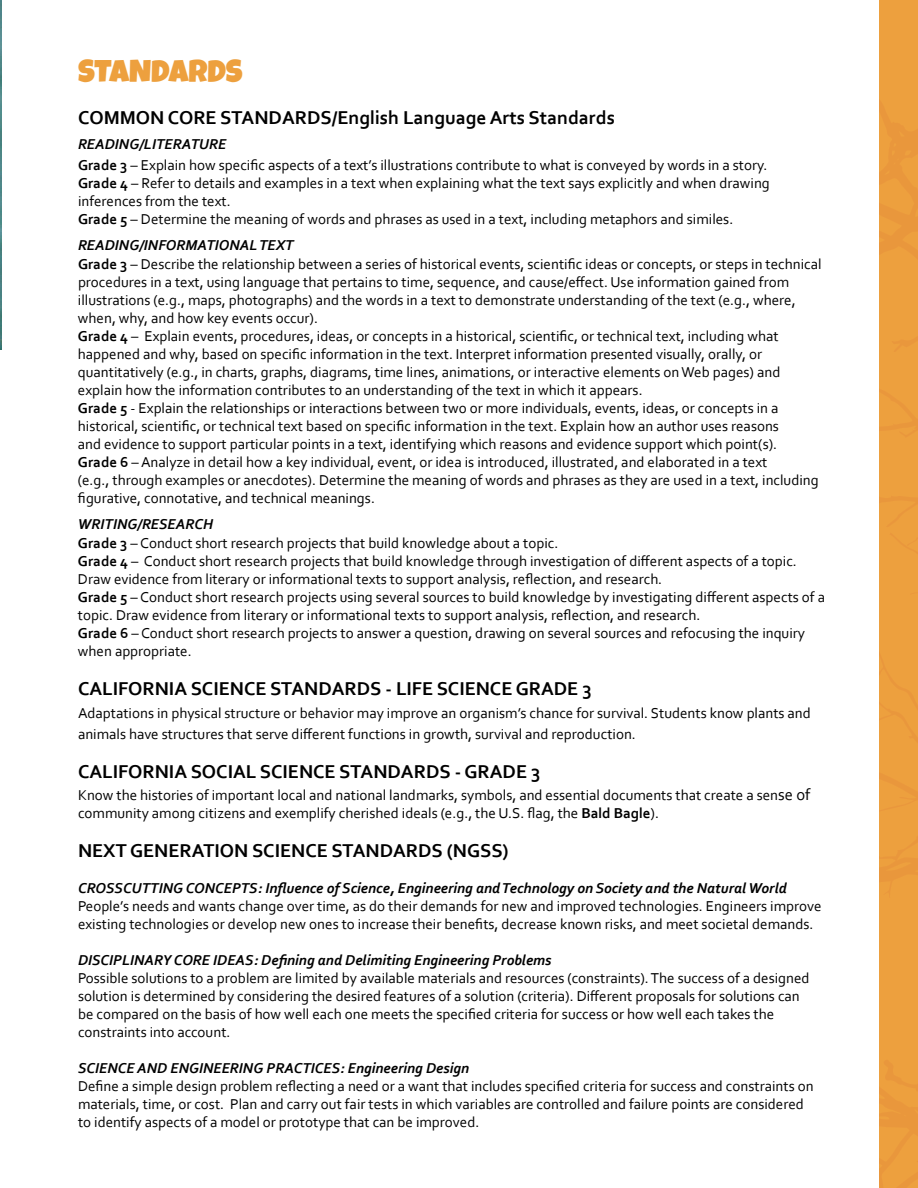
<style>
.page{position:relative;width:918px;height:1188px;background:#fff}
.page>*{position:absolute;margin:0;border:0;box-sizing:border-box;transform-origin:0 0}
.t1{font:31.5px "Luckiest Guy";color:#eda03e}
.t2{font:700 19.5px "Corbel";color:#000}
.t3{font:15px/18px "Corbel";color:#000}
.t4{font:italic 700 15px "Corbel";color:#000}
.s1{font-weight:700;font-style:italic}
.s2{font-weight:700}
.s3{font-size:16.5px}
</style>
<div class="page">
<img style="left:0;top:0;width:1px;height:349px">
<svg style="left:879px;top:0;width:39px;height:1188px;background:#ec9e3d"></svg>
<h1 class="t1" style="left:78px;top:50px;width:166px">STANDARDS</h1>
<h2 class="t2" style="left:78px;top:105px;width:538px">COMMON CORE STANDARDS/English Language Arts Standards</h2>
<p class="t3" style="left:78px;top:134px;width:691px;line-height:21px"><span class="s1">READING/LITERATURE<br></span><span class="s2">Grade 3</span> – Explain how specific aspects of a text’s illustrations contribute to what is conveyed by words in a story.</p>
<p class="t3" style="left:78px;top:174px;width:693px"><span class="s2">Grade 4</span> – Refer to details and examples in a text when explaining what the text says explicitly and when drawing inferences from the text.<br><span class="s2">Grade 5</span> – Determine the meaning of words and phrases as used in a text, including metaphors and similes.</p>
<p class="t3" style="left:78px;top:235px;width:745px;line-height:19.5px"><span class="s1">READING/INFORMATIONAL TEXT<br></span><span class="s2">Grade 3</span> – Describe the relationship between a series of historical events, scientific ideas or concepts, or steps in technical</p>
<p class="t3" style="left:78px;top:273px;width:742px">procedures in a text, using language that pertains to time, sequence, and cause/effect. Use information gained from illustrations (e.g., maps, photographs) and the words in a text to demonstrate understanding of the text (e.g., where, when, why, and how key events occur).<br><span class="s2">Grade 4</span> – Explain events, procedures, ideas, or concepts in a historical, scientific, or technical text, including what happened and why, based on specific information in the text. Interpret information presented visually, orally, or quantitatively (e.g., in charts, graphs, diagrams, time lines, animations, or interactive elements on Web pages) and explain how the information contributes to an understanding of the text in which it appears.<br><span class="s2">Grade 5</span> - Explain the relationships or interactions between two or more individuals, events, ideas, or concepts in a historical, scientific, or technical text based on specific information in the text. Explain how an author uses reasons<br>and evidence to support particular points in a text, identifying which reasons and evidence support which point(s).<br><span class="s2">Grade 6</span> – Analyze in detail how a key individual, event, or idea is introduced, illustrated, and elaborated in a text<br>(e.g., through examples or anecdotes). Determine the meaning of words and phrases as they are used in a text, including figurative, connotative, and technical meanings.</p>
<p class="t3" style="left:78px;top:514px;width:482px;line-height:19.5px"><span class="s1">WRITING/RESEARCH<br></span><span class="s2">Grade 3</span> – Conduct short research projects that build knowledge about a topic.</p>
<p class="t3" style="left:78px;top:552px;width:749px"><span class="s2">Grade 4</span> – Conduct short research projects that build knowledge through investigation of different aspects of a topic.<br>Draw evidence from literary or informational texts to support analysis, reflection, and research.<br><span class="s2">Grade 5</span> – Conduct short research projects using several sources to build knowledge by investigating different aspects of a topic. Draw evidence from literary or informational texts to support analysis, reflection, and research.<br><span class="s2">Grade 6</span> – Conduct short research projects to answer a question, drawing on several sources and refocusing the inquiry when appropriate.</p>
<h2 class="t2" style="left:78px;top:677px;width:515px">CALIFORNIA SCIENCE STANDARDS - LIFE SCIENCE GRADE 3</h2>
<p class="t3" style="left:78px;top:702px;width:734px;line-height:21px">Adaptations in physical structure or behavior may improve an organism’s chance for survival. Students know plants and animals have structures that serve different functions in growth, survival and reproduction.</p>
<h2 class="t2" style="left:78px;top:759px;width:464px">CALIFORNIA SOCIAL SCIENCE STANDARDS - GRADE 3</h2>
<p class="t3" style="left:78px;top:786px;width:734px">Know the histories of important local and national landmarks, symbols, and essential documents that create a sen<span class="s3">se of </span>community among citizens and exemplify cherished ideals (e.g., the U.S. flag, the <span class="s2">Bald Bagle</span>).</p>
<h2 class="t2" style="left:78px;top:839px;width:432px">NEXT GENERATION SCIENCE STANDARDS (NGSS)</h2>
<p class="t4" style="left:78px;top:879px;width:710px">CROSSCUTTING CONCEPTS: Influence of Science, Engineering and Technology on Society and the Natural World</p>
<p class="t3" style="left:78px;top:897px;width:745px">People’s needs and wants change over time, as do their demands for new and improved technologies. Engineers improve existing technologies or develop new ones to increase their benefits, decrease known risks, and meet societal demands.</p>
<p class="t4" style="left:78px;top:951px;width:475px">DISCIPLINARY CORE IDEAS: Defining and Delimiting Engineering Problems</p>
<p class="t3" style="left:78px;top:969px;width:733px">Possible solutions to a problem are limited by available materials and resources (constraints). The success of a designed solution is determined by considering the desired features of a solution (criteria). Different proposals for solutions can be compared on the basis of how well each one meets the specified criteria for success or how well each takes the constraints into account.</p>
<p class="t4" style="left:78px;top:1059px;width:393px">SCIENCE AND ENGINEERING PRACTICES: Engineering Design</p>
<p class="t3" style="left:78px;top:1077px;width:737px">Define a simple design problem reflecting a need or a want that includes specified criteria for success and constraints on materials, time, or cost. Plan and carry out fair tests in which variables are controlled and failure points are considered to identify aspects of a model or prototype that can be improved.</p>
</div>
